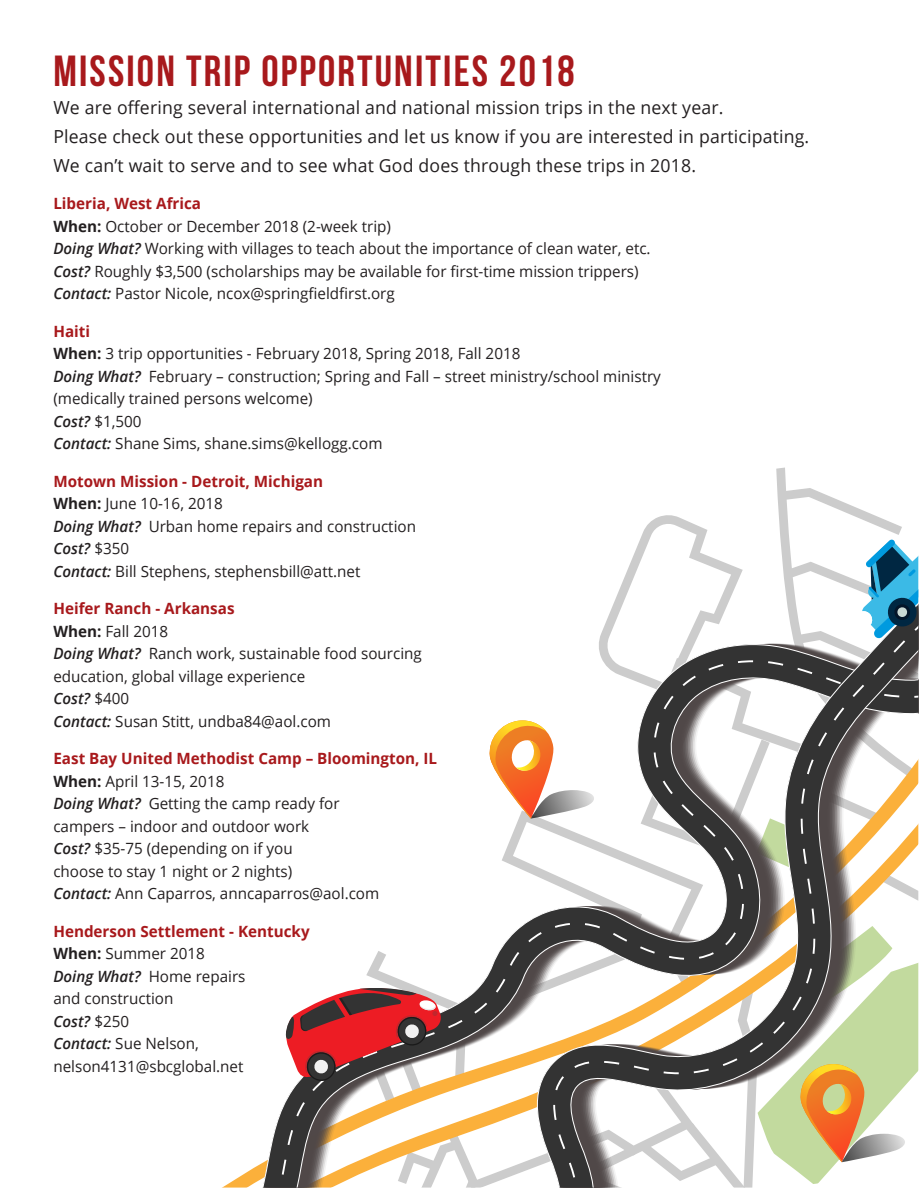
<style>
.page{position:relative;width:919px;height:1189px;background:#fff}
.page>*{position:absolute;margin:0;border:0;box-sizing:border-box;transform-origin:0 0}
.t1{font:43.5px "Bebas Neue";letter-spacing:.05em;color:#a8191c}
.t2{font:18px "Open Sans";letter-spacing:.01em;color:#231f20}
.t3{font:15.45px "Open Sans";color:#231f20}
.t4{font:700 15.45px "Open Sans";color:#a8191c}
.t5{font:italic 600 15.45px "Open Sans";color:#231f20}
.s1{font-weight:700}
.s2{font-weight:600;font-style:italic}
.s3{font-weight:400;font-style:normal}
</style>
<div class="page">
<svg style="left:283px;top:488px;width:636px;height:700px"></svg>
<p class="t1" style="left:53px;top:47px;width:522px">MISSION TRIP OPPORTUNITIES 2018</p>
<p class="t2" style="left:53px;top:96px;width:671px">We are offering several international and national mission trips in the next year.</p>
<p class="t2" style="left:53px;top:124px;width:757px">Please check out these opportunities and let us know if you are interested in participating.</p>
<p class="t2" style="left:53px;top:153px;width:644px">We can’t wait to serve and to see what God does through these trips in 2018.</p>
<p class="t4" style="left:53px;top:192px;width:149px">Liberia, West Africa</p>
<p class="t3" style="left:53px;top:215px;width:339px"><span class="s1">When:</span> October or December 2018 (2-week trip)</p>
<p class="t3" style="left:53px;top:238px;width:598px"><span class="s2">Doing What?</span> Working with villages to teach about the importance of clean water, etc.</p>
<p class="t3" style="left:53px;top:260px;width:586px"><span class="s2">Cost?</span> Roughly $3,500 (scholarships may be available for first-time mission trippers)</p>
<p class="t3" style="left:53px;top:283px;width:343px"><span class="s2">Contact:</span> Pastor Nicole, ncox@springfieldfirst.org</p>
<p class="t4" style="left:53px;top:320px;width:38px">Haiti</p>
<p class="t3" style="left:53px;top:343px;width:468px"><span class="s1">When:</span> 3 trip opportunities - February 2018, Spring 2018, Fall 2018</p>
<p class="t3" style="left:53px;top:365px;width:608px"><span class="s2">Doing What?</span> February – construction; Spring and Fall – street ministry/school ministry</p>
<p class="t3" style="left:53px;top:388px;width:261px">(medically trained persons welcome)</p>
<p class="t3" style="left:53px;top:410px;width:90px"><span class="s2">Cost?</span> $1,500</p>
<p class="t3" style="left:53px;top:433px;width:330px"><span class="s2">Contact:</span> Shane Sims, shane.sims@kellogg.com</p>
<p class="t4" style="left:53px;top:470px;width:271px">Motown Mission - Detroit, Michigan</p>
<p class="t3" style="left:53px;top:493px;width:171px"><span class="s1">When:</span> June 10-16, 2018</p>
<p class="t3" style="left:53px;top:515px;width:364px"><span class="s2">Doing What?</span> Urban home repairs and construction</p>
<p class="t5" style="left:53px;top:538px;width:77px">Cost? <span class="s3">$350</span></p>
<p class="t3" style="left:53px;top:560px;width:308px"><span class="s2">Contact:</span> Bill Stephens, stephensbill@att.net</p>
<p class="t4" style="left:53px;top:597px;width:183px">Heifer Ranch - Arkansas</p>
<p class="t3" style="left:53px;top:620px;width:116px"><span class="s1">When:</span> Fall 2018</p>
<p class="t3" style="left:53px;top:643px;width:370px"><span class="s2">Doing What?</span> Ranch work, sustainable food sourcing</p>
<p class="t3" style="left:53px;top:665px;width:253px">education, global village experience</p>
<p class="t5" style="left:53px;top:688px;width:77px">Cost? <span class="s3">$400</span></p>
<p class="t3" style="left:53px;top:710px;width:279px"><span class="s2">Contact:</span> Susan Stitt, undba84@aol.com</p>
<p class="t4" style="left:53px;top:747px;width:385px">East Bay United Methodist Camp – Bloomington, IL</p>
<p class="t3" style="left:53px;top:770px;width:172px"><span class="s1">When:</span> April 13-15, 2018</p>
<p class="t3" style="left:53px;top:793px;width:287px"><span class="s2">Doing What?</span> Getting the camp ready for</p>
<p class="t3" style="left:53px;top:815px;width:257px">campers – indoor and outdoor work</p>
<p class="t3" style="left:53px;top:838px;width:241px"><span class="s2">Cost?</span> $35-75 (depending on if you</p>
<p class="t3" style="left:53px;top:860px;width:240px">choose to stay 1 night or 2 nights)</p>
<p class="t3" style="left:53px;top:883px;width:327px"><span class="s2">Contact:</span> Ann Caparros, anncaparros@aol.com</p>
<p class="t4" style="left:53px;top:920px;width:257px">Henderson Settlement - Kentucky</p>
<p class="t3" style="left:53px;top:943px;width:153px"><span class="s1">When:</span> Summer 2018</p>
<p class="t3" style="left:53px;top:965px;width:193px"><span class="s2">Doing What?</span> Home repairs</p>
<p class="t3" style="left:53px;top:988px;width:121px">and construction</p>
<p class="t5" style="left:53px;top:1010px;width:77px">Cost? <span class="s3">$250</span></p>
<p class="t3" style="left:53px;top:1033px;width:147px"><span class="s2">Contact:</span> Sue Nelson,</p>
<p class="t3" style="left:53px;top:1055px;width:191px">nelson4131@sbcglobal.net</p>
</div>
